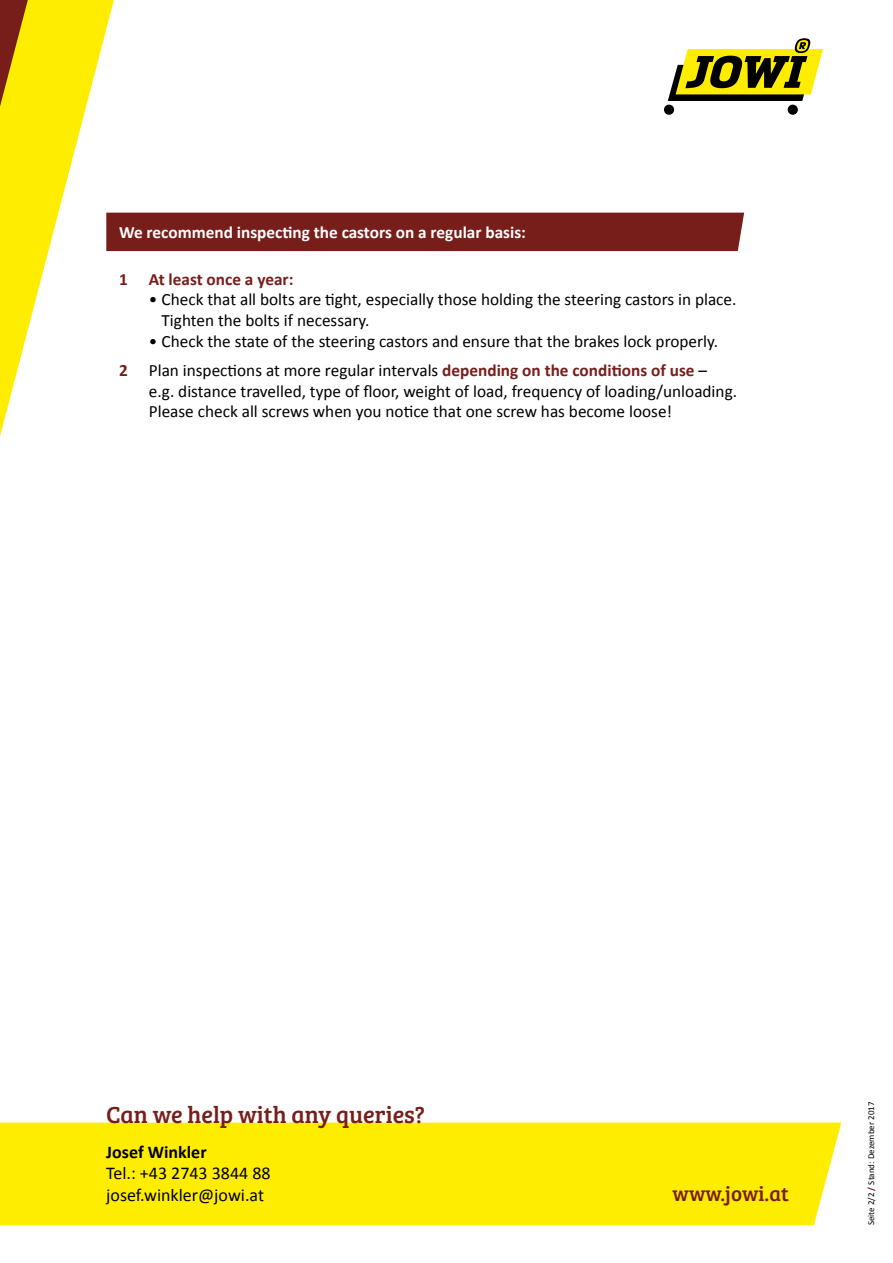
<style>
.page{position:relative;width:893px;height:1263px;background:#fff}
.page>*{position:absolute;margin:0;border:0;box-sizing:border-box;transform-origin:0 0}
.t1{font:24px "Bree Serif";color:#771e1a}
.t2{font:21px "Bree Serif";color:#771e1a}
.t3{font:18px/21.6px "Calibri";color:#000}
.t4{font:700 18px "Calibri";color:#000}
.t5{font:17.25px/20.7px "Calibri";color:#000}
.t6{font:700 17.25px "Calibri";color:#fff}
.t7{font:700 17.25px "Calibri";color:#771e1a}
.t8{font:9px "Calibri";color:#000}
.s1{font-weight:700;color:#771e1a}
</style>
<div class="page">
<div style="left:664px;top:105px;width:10px;height:10px;background:#000;border-radius:50%"></div>
<div style="left:788px;top:105px;width:10px;height:10px;background:#000;border-radius:50%"></div>
<svg style="left:668px;top:38px;width:155px;height:63px"></svg>
<div style="left:0;top:1122px;width:841px;height:103px;background:#ffed00"></div>
<svg style="left:0;top:0;width:114px;height:436px"></svg>
<svg style="left:0;top:0;width:28px;height:107px;background:#bb860c"></svg>
<div style="left:106px;top:213px;width:638px;height:38px;background:#771e1a"></div>
<p class="t6" style="left:119px;top:222px;width:408px">We recommend inspecting the castors on a regular basis:</p>
<p class="t7" style="left:119px;top:268px;width:176px">1 At least once a year:</p>
<p class="t5" style="left:162px;top:288px;width:576px;text-indent:-13px">• Check that all bolts are tight, especially those holding the steering castors in place.<br>Tighten the bolts if necessary.</p>
<p class="t5" style="left:119px;top:325px;width:601px;line-height:29.2px;text-indent:30px">• Check the state of the steering castors and ensure that the brakes lock properly.<br><span class="s1">2</span> Plan inspections at more regular intervals <span class="s1">depending on the conditions of use</span> –</p>
<p class="t5" style="left:149px;top:380px;width:590px">e.g. distance travelled, type of floor, weight of load, frequency of loading/unloading.<br>Please check all screws when you notice that one screw has become loose!</p>
<h1 class="t1" style="left:106px;top:1096px;width:320px">Can we help with any queries?</h1>
<p class="t4" style="left:106px;top:1140px;width:102px">Josef Winkler</p>
<p class="t3" style="left:106px;top:1162px;width:166px">Tel.: +43 2743 3844 88 josef.winkler@jowi.at</p>
<p class="t2" style="left:673px;top:1178px;width:118px">www.jowi.at</p>
<p class="t8" style="left:866px;top:1225px;width:125px;rotate:-90deg">Seite 2/2 <span class="s1">/</span> Stand: Dezember 2017</p>
</div>
